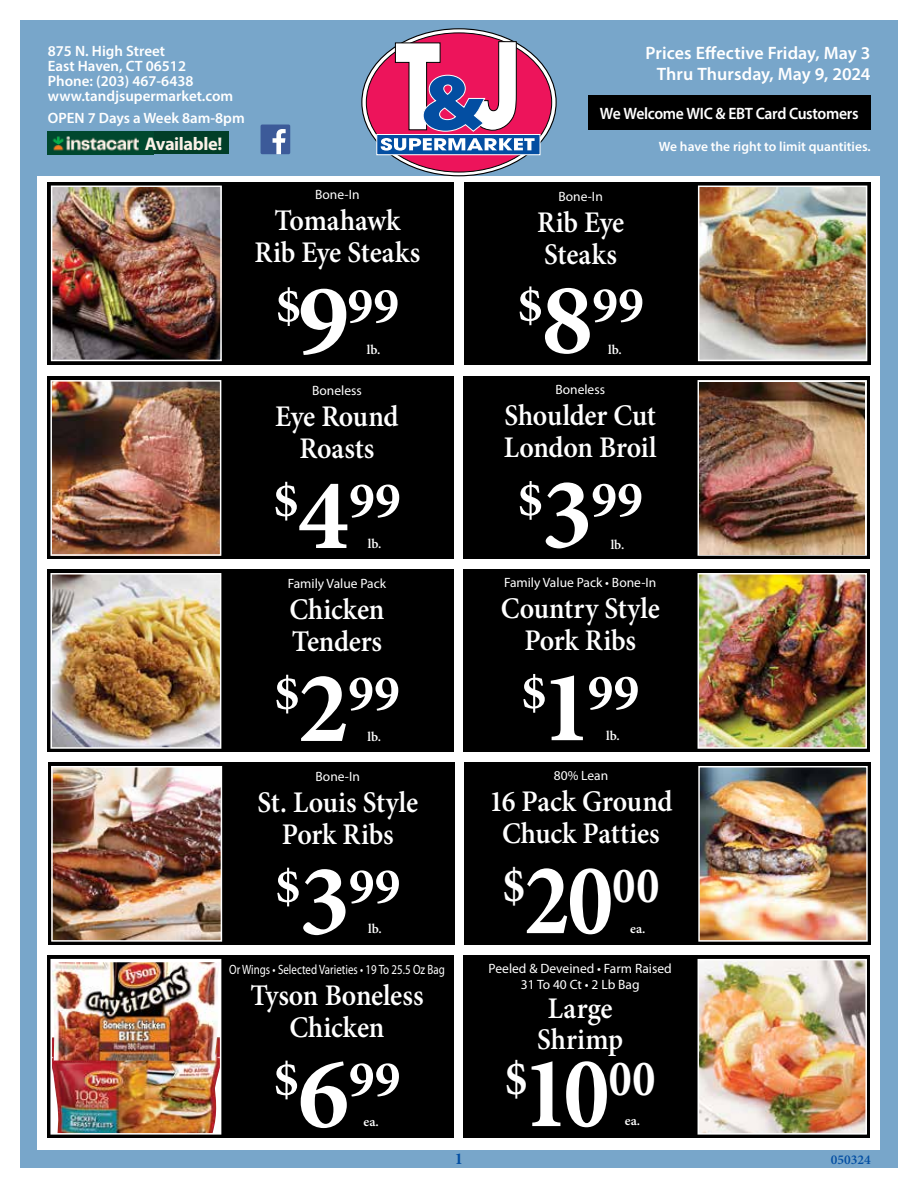
<style>
.page{position:relative;width:918px;height:1188px;background:#fff}
.page>*{position:absolute;margin:0;border:0;box-sizing:border-box;transform-origin:0 0}
.t1{font:700 51px "Minion Pro";letter-spacing:.01em;color:#fff}
.t2{font:700 51px "Minion Pro";letter-spacing:.01em;color:#fff;scale:.9 1}
.t3{font:600 30px/31.5px "Minion Pro";letter-spacing:-.01em;color:#fff;text-align:center;scale:.93 1}
.t4{font:700 18.3px "Myriad Pro";letter-spacing:-.025em;color:#fbf1e7}
.t5{font:600 18px/21px "Myriad Pro";letter-spacing:.005em;color:#fff;text-align:right}
.t6{font:600 16.5px "Myriad Pro";letter-spacing:-.02em;color:#fff;scale:.95 1}
.t7{font:700 16.5px "Minion Pro";color:#034ea2}
.t8{font:600 15px/15px "Myriad Pro";color:#fff}
.t9{font:13.5px/16.5px "Myriad Pro";color:#fff;text-align:center}
.t10{font:13.5px "Myriad Pro";color:#fff;scale:.81 1}
.t11{font:600 13.5px "Myriad Pro";color:#fff}
.t12{font:600 13.5px "Minion Pro";letter-spacing:-.005em;color:#fff}
.t13{font:600 13.5px "Minion Pro";color:#034ea2}
.s1{font-size:102px}
</style>
<div class="page">
<div style="left:20px;top:20px;width:878px;height:1148px;background:#78a6ca"></div>
<div style="left:38px;top:176px;width:842px;height:974px;background:#fff"></div>
<div style="left:588px;top:95px;width:282px;height:34px;background:#000"></div>
<div style="left:261px;top:125px;width:29px;height:29px;background:#3c5a99;border-radius:2px"></div>
<svg style="left:273px;top:129px;width:13px;height:25px"></svg>
<div style="left:47px;top:132px;width:182px;height:22px;background:#013e28"></div>
<img style="left:52px;top:135px;width:87px;height:16px">
<svg style="left:362px;top:29px;width:194px;height:147px;background:#c2c1c2"></svg>
<div style="left:366px;top:33px;width:186px;height:139px;background:#ed145b;border-radius:50%"></div>
<svg style="left:395px;top:41px;width:122px;height:91px"></svg>
<div style="left:376px;top:134px;width:164px;height:21px;background:#034ea2;border:1px solid #fff"></div>
<svg style="left:381px;top:138px;width:154px;height:13px"></svg>
<div style="left:47px;top:377px;width:407px;height:182px;background:#000"></div>
<img style="left:53px;top:383px;width:165px;height:170px">
<div style="left:50px;top:380px;width:171px;height:176px;border:2px solid #fff"></div>
<div style="left:464px;top:377px;width:406px;height:182px;background:#000"></div>
<svg style="left:698px;top:380px;width:169px;height:176px"></svg>
<div style="left:47px;top:570px;width:407px;height:182px;background:#000"></div>
<img style="left:53px;top:576px;width:165px;height:170px">
<div style="left:50px;top:573px;width:171px;height:176px;border:2px solid #fff"></div>
<div style="left:464px;top:570px;width:406px;height:182px;background:#000"></div>
<img style="left:701px;top:576px;width:163px;height:170px">
<div style="left:698px;top:573px;width:169px;height:176px;border:2px solid #fff"></div>
<div style="left:47px;top:956px;width:407px;height:182px;background:#000"></div>
<img style="left:53px;top:1061px;width:165px;height:71px">
<div style="left:50px;top:959px;width:171px;height:176px;border:2px solid #fff"></div>
<div style="left:464px;top:956px;width:406px;height:182px;background:#000"></div>
<img style="left:701px;top:962px;width:163px;height:170px">
<div style="left:698px;top:959px;width:169px;height:176px;border:2px solid #fff"></div>
<div style="left:48px;top:182px;width:406px;height:182px;background:#000"></div>
<img style="left:54px;top:189px;width:165px;height:169px">
<div style="left:51px;top:186px;width:171px;height:175px;border:2px solid #fff"></div>
<div style="left:464px;top:182px;width:406px;height:182px;background:#000"></div>
<img style="left:701px;top:189px;width:163px;height:169px">
<div style="left:698px;top:186px;width:169px;height:175px;border:2px solid #fff"></div>
<div style="left:48px;top:763px;width:406px;height:182px;background:#000"></div>
<img style="left:54px;top:769px;width:165px;height:170px">
<div style="left:51px;top:766px;width:171px;height:176px;border:2px solid #fff"></div>
<div style="left:465px;top:763px;width:406px;height:182px;background:#000"></div>
<img style="left:701px;top:769px;width:164px;height:170px">
<div style="left:698px;top:766px;width:170px;height:176px;border:2px solid #fff"></div>
<img style="left:700px;top:382px;width:165px;height:172px">
<img style="left:52px;top:962px;width:168px;height:99px">
<p class="t8" style="left:48px;top:43px;width:187px">875 N. High Street<br>East Haven, CT 06512<br>Phone: (203) 467-6438 www.tandjsupermarket.com</p>
<p class="t8" style="left:48px;top:110px;width:198px">OPEN 7 Days a Week 8am-8pm</p>
<p class="t6" style="left:600px;top:103px;width:274px">We Welcome WIC &amp; EBT Card Customers</p>
<p class="t4" style="left:145px;top:132px;width:79px">Available!</p>
<p class="t11" style="left:659px;top:138px;width:213px">We have the right to limit quantities.</p>
<p class="t5" style="left:646px;top:42px;width:226px">Prices Effective Friday, May 3<br>Thru Thursday, May 9, 2024</p>
<p class="t9" style="left:315px;top:186px;width:46px">Bone-In</p>
<p class="t3" style="left:254px;top:205px;width:180px">Tomahawk<br>Rib Eye Steaks</p>
<h1 class="t1" style="left:276px;top:270px;width:125px">$<span class="s1">9</span>99</h1>
<p class="t12" style="left:367px;top:340px;width:15px">lb.</p>
<p class="t9" style="left:312px;top:382px;width:51px">Boneless</p>
<p class="t3" style="left:275px;top:401px;width:134px">Eye Round<br>Roasts</p>
<h1 class="t1" style="left:273px;top:465px;width:129px">$<span class="s1">4</span>99</h1>
<p class="t12" style="left:368px;top:535px;width:15px">lb.</p>
<p class="t9" style="left:288px;top:575px;width:100px">Family Value Pack</p>
<p class="t3" style="left:290px;top:594px;width:103px;text-align:left">Chicken<br>Tenders</p>
<h1 class="t1" style="left:274px;top:658px;width:127px">$<span class="s1">2</span>99</h1>
<p class="t12" style="left:367px;top:728px;width:15px">lb.</p>
<p class="t9" style="left:316px;top:768px;width:46px">Bone-In</p>
<p class="t3" style="left:257px;top:787px;width:174px">St. Louis Style<br>Pork Ribs</p>
<h1 class="t1" style="left:275px;top:851px;width:127px">$<span class="s1">3</span>99</h1>
<p class="t12" style="left:368px;top:919px;width:15px">lb.</p>
<p class="t10" style="left:229px;top:961px;width:268px">Or Wings • Selected Varieties • 19 To 25.5 Oz Bag</p>
<p class="t3" style="left:250px;top:980px;width:188px">Tyson Boneless<br>Chicken</p>
<h1 class="t1" style="left:274px;top:1044px;width:128px">$<span class="s1">6</span>99</h1>
<p class="t12" style="left:364px;top:1112px;width:17px">ea.</p>
<p class="t7" style="left:455px;top:1147px;width:10px">1</p>
<p class="t9" style="left:558px;top:188px;width:46px">Bone-In</p>
<p class="t3" style="left:537px;top:207px;width:95px;text-align:left">Rib Eye<br>Steaks</p>
<h1 class="t1" style="left:517px;top:269px;width:128px">$<span class="s1">8</span>99</h1>
<p class="t12" style="left:608px;top:341px;width:15px">lb.</p>
<p class="t9" style="left:555px;top:381px;width:51px">Boneless</p>
<p class="t3" style="left:504px;top:400px;width:166px;text-align:left">Shoulder Cut<br>London Broil</p>
<h1 class="t1" style="left:518px;top:464px;width:127px">$<span class="s1">3</span>99</h1>
<p class="t12" style="left:611px;top:535px;width:15px">lb.</p>
<p class="t9" style="left:504px;top:574px;width:154px">Family Value Pack • Bone-In</p>
<p class="t3" style="left:501px;top:593px;width:173px">Country Style<br>Pork Ribs</p>
<h1 class="t1" style="left:521px;top:657px;width:120px">$<span class="s1">1</span>99</h1>
<p class="t12" style="left:606px;top:727px;width:15px">lb.</p>
<p class="t9" style="left:554px;top:767px;width:56px">80% Lean</p>
<p class="t3" style="left:489px;top:786px;width:199px">16 Pack Ground<br>Chuck Patties</p>
<h1 class="t2" style="left:503px;top:850px;width:176px">$<span class="s1">20</span>00</h1>
<p class="t12" style="left:630px;top:920px;width:17px">ea.</p>
<p class="t9" style="left:489px;top:960px;width:185px">Peeled &amp; Deveined • Farm Raised<br>31 To 40 Ct • 2 Lb Bag</p>
<p class="t3" style="left:537px;top:992px;width:94px">Large<br>Shrimp</p>
<h1 class="t2" style="left:505px;top:1043px;width:169px">$<span class="s1">10</span>00</h1>
<p class="t12" style="left:625px;top:1111px;width:17px">ea.</p>
<p class="t13" style="left:831px;top:1150px;width:41px">050324</p>
</div>
